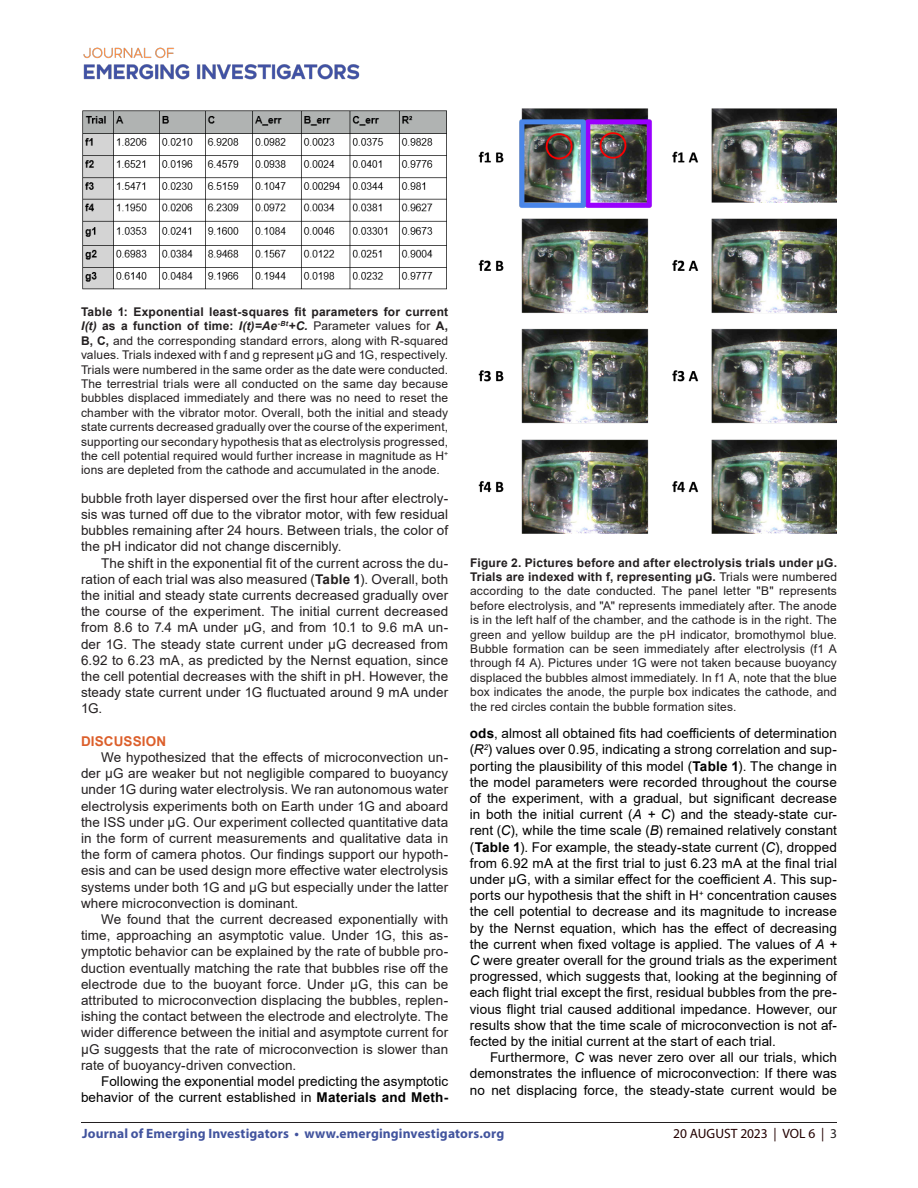
<style>
.page{position:relative;width:918px;height:1188px;background:#fff}
.page>*{position:absolute;margin:0;border:0;box-sizing:border-box;transform-origin:0 0}
.LO-normal{font:13.5px/16.2px "Arial";letter-spacing:.005em;color:#231f20;text-align:justify}
.LO-normal-2{font:13.5px/16.2px "Arial";letter-spacing:.005em;color:#000;text-align:justify}
.t1{font:700 13.5px "Myriad Pro";letter-spacing:.01em;color:#42549e}
.t2{font:13.5px "Myriad Pro";letter-spacing:-.005em;color:#230000}
.LO-normal-3{font:700 13.5px "Arial";letter-spacing:.015em;color:#dc5f2b}
.t3{font:12px/14.4px "Arial";letter-spacing:.01em;color:#231f20;text-align:justify}
.s1{font-weight:700}
.s2{font-weight:700;font-style:italic}
.s3{font-style:italic}
.s4{color:#231f20}
</style>
<div class="page">
<hr style="left:81px;top:1122px;width:756px;height:1px;background:#231f20">
<img style="left:83px;top:47px;width:277px;height:33px">
<img style="left:82px;top:110px;width:365px;height:180px">
<img style="left:478px;top:108px;width:359px;height:426px">
<p class="t3" style="left:81px;top:305px;width:369px"><span class="s1">Table 1: Exponential least-squares fit parameters for current </span><span class="s2">I(t)</span> <span class="s1">as a function of time:</span> <span class="s2">I(t)=Ae</span><sup>-Bt</sup><span class="s2">+C.</span> Parameter values for <span class="s1">A, B, C,</span> and the corresponding standard errors, along with R-squared values. Trials indexed with f and g represent μG and 1G, respectively.<br>Trials were numbered in the same order as the date were conducted.<br>The terrestrial trials were all conducted on the same day because bubbles displaced immediately and there was no need to reset the chamber with the vibrator motor. Overall, both the initial and steady state currents decreased gradually over the course of the experiment, supporting our secondary hypothesis that as electrolysis progressed, the cell potential required would further increase in magnitude as H<sup>+ </sup>ions are depleted from the cathode and accumulated in the anode.</p>
<p class="LO-normal" style="left:81px;top:490px;width:369px">bubble froth layer dispersed over the first hour after electroly&shy;sis was turned off due to the vibrator motor, with few residual bubbles remaining after 24 hours. Between trials, the color of the pH indicator did not change discernibly.</p>
<p class="LO-normal" style="left:81px;top:555px;width:369px;text-indent:20px">The shift in the exponential fit of the current across the du&shy;ration of each trial was also measured (<span class="s1">Table 1</span>). Overall, both the initial and steady state currents decreased gradually over the course of the experiment. The initial current decreased from 8.6 to 7.4 mA under μG, and from 10.1 to 9.6 mA un&shy;der 1G. The steady state current under μG decreased from 6.92 to 6.23 mA, as predicted by the Nernst equation, since the cell potential decreases with the shift in pH. However, the steady state current under 1G fluctuated around 9 mA under 1G.</p>
<p class="LO-normal-3" style="left:81px;top:732px;width:87px">DISCUSSION</p>
<p class="LO-normal" style="left:81px;top:749px;width:369px;text-indent:20px">We hypothesized that the effects of microconvection un&shy;der μG are weaker but not negligible compared to buoyancy under 1G during water electrolysis. We ran autonomous water electrolysis experiments both on Earth under 1G and aboard the ISS under μG. Our experiment collected quantitative data in the form of current measurements and qualitative data in the form of camera photos. Our findings support our hypoth&shy;esis and can be used design more effective water electrolysis systems under both 1G and μG but especially under the latter where microconvection is dominant.</p>
<p class="LO-normal" style="left:81px;top:911px;width:369px;text-indent:20px">We found that the current decreased exponentially with time, approaching an asymptotic value. Under 1G, this as&shy;ymptotic behavior can be explained by the rate of bubble pro&shy;duction eventually matching the rate that bubbles rise off the electrode due to the buoyant force. Under μG, this can be attributed to microconvection displacing the bubbles, replen&shy;ishing the contact between the electrode and electrolyte. The wider difference between the initial and asymptote current for μG suggests that the rate of microconvection is slower than rate of buoyancy-driven convection.</p>
<p class="LO-normal-2" style="left:81px;top:1073px;width:369px;text-align:right">Following the exponential model predicting the asymptotic behavior of the current established in <span class="s1">Materials and Meth-</span></p>
<p class="t3" style="left:470px;top:555px;width:368px"><span class="s1">Figure 2. Pictures before and after electrolysis trials under μG.<br>Trials are indexed with f, representing μG.</span> Trials were numbered according to the date conducted. The panel letter "B" represents before electrolysis, and "A" represents immediately after. The anode is in the left half of the chamber, and the cathode is in the right. The green and yellow buildup are the pH indicator, bromothymol blue.<br>Bubble formation can be seen immediately after electrolysis (f1 A through f4 A). Pictures under 1G were not taken because buoyancy displaced the bubbles almost immediately. In f1 A, note that the blue box indicates the anode, the purple box indicates the cathode, and the red circles contain the bubble formation sites.</p>
<p class="LO-normal-2" style="left:470px;top:725px;width:369px"><span class="s1">ods</span>, almost all obtained fits had coefficients of determination (<span class="s3">R</span><sup>2</sup>) values over 0.95, indicating a strong correlation and sup&shy;porting the plausibility of this model (<span class="s1">Table 1</span>). The change in the model parameters were recorded throughout the course of the experiment, with a gradual, but significant decrease in both the initial current (<span class="s3">A + C</span>) and the steady-state cur&shy;rent (<span class="s3">C</span>), while the time scale (<span class="s3">B</span>) remained relatively constant (<span class="s1">Table 1</span>). For example, the steady-state current (<span class="s3">C</span>), dropped from 6.92 mA at the first trial to just 6.23 mA at the final trial under μG, with a similar effect for the coefficient <span class="s3">A</span>. This sup&shy;ports our hypothesis that the shift in H<sup>+</sup> concentration causes the cell potential to decrease and its magnitude to increase by the Nernst equation, which has the effect of decreasing the current when fixed voltage is applied. The values of <span class="s3">A + C</span> were greater overall for the ground trials as the experiment progressed, which suggests that, looking at the beginning of each flight trial except the first, residual bubbles from the pre&shy;vious flight trial caused additional impedance. However, our results show that the time scale of microconvection is not af&shy;fected by the initial current at the start of each trial.</p>
<p class="LO-normal-2" style="left:470px;top:1049px;width:369px;text-indent:20px">Furthermore, <span class="s3">C</span> was never zero over all our trials, which demonstrates the influence of microconvection: If there was no net displacing force, the steady-state current would be</p>
<p class="t1" style="left:82px;top:1125px;width:424px">Journal of Emerging Investigators • www.emerginginvestigators.org</p>
<p class="t2" style="left:673px;top:1125px;width:165px">20 AUGUST 2023 | VOL 6 | <span class="s4">3</span></p>
</div>
